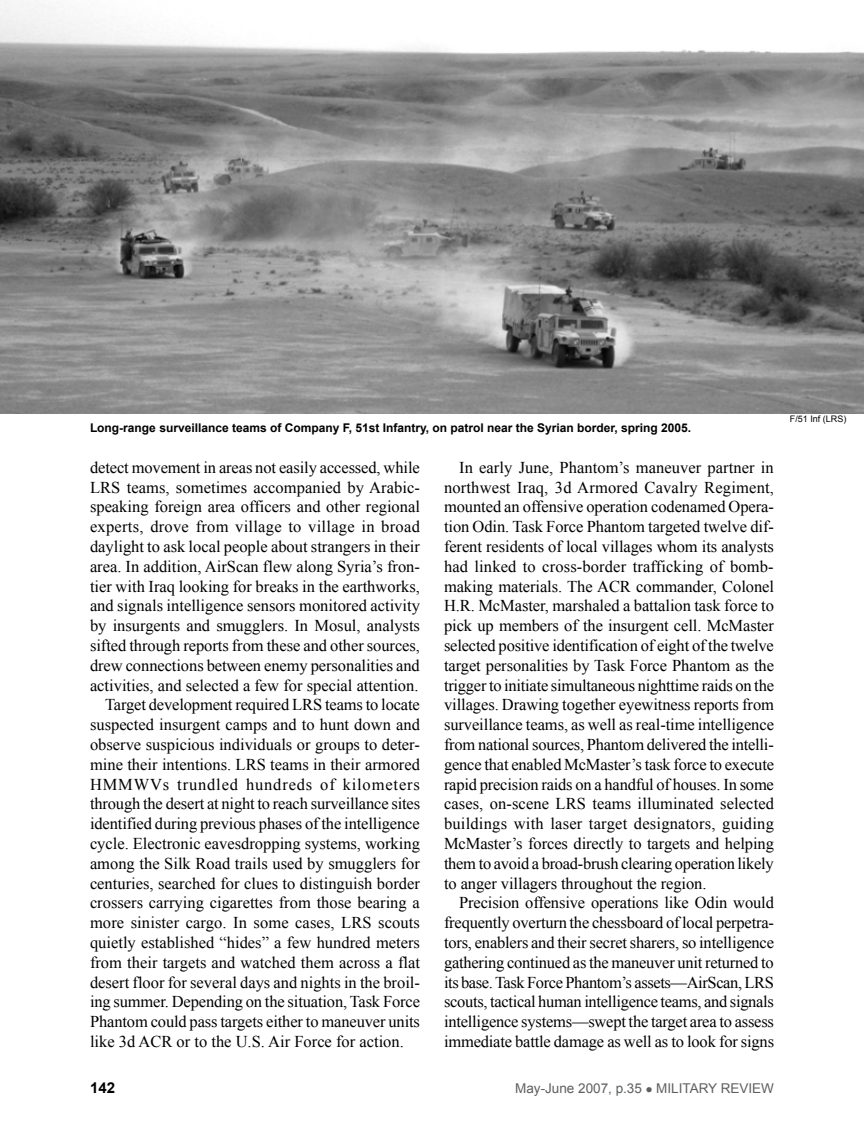
<style>
.page{position:relative;width:864px;height:1134px;background:#fff}
.page>*{position:absolute;margin:0;border:0;box-sizing:border-box;transform-origin:0 0}
.fob{font:16.5px/19.8px "Times New Roman";letter-spacing:-.01em;color:#000;text-align:justify}
.t1{font:700 15px "Arial";color:#000}
.subhead{font:13.5px "Arial";color:#5e5f5f}
.cutline{font:700 12px "Arial";color:#000}
.photocred{font:9px "Arial";color:#000}
</style>
<div class="page">
<img style="left:0;top:0;width:864px;height:413px">
<p class="cutline" style="left:90px;top:420px;width:603px">Long-range surveillance teams of Company F, 51st Infantry, on patrol near the Syrian border, spring 2005.</p>
<p class="fob" style="left:90px;top:457px;width:331px">detect movement in areas not easily accessed, while<br>LRS</p>
<p class="fob" style="left:90px;top:477px;width:332px;text-indent:37px">teams, sometimes accompanied by Arabic&shy;speaking foreign area officers and other regional experts, drove from village to village in broad daylight to ask local people about strangers in their area. In addition, AirScan flew along Syria’s fron&shy;tier with Iraq looking for breaks in the earthworks, and signals intelligence sensors monitored activity by insurgents and smugglers. In Mosul, analysts sifted through reports from these and other sources, drew connections between enemy personalities and activities, and selected a few for special attention.</p>
<p class="fob" style="left:105px;top:695px;width:198px">Target development required LRS</p>
<p class="fob" style="left:90px;top:695px;width:331px;text-indent:235px">teams to locate suspected insurgent camps and to hunt down and observe suspicious individuals or groups to deter&shy;mine their intentions. LRS</p>
<p class="fob" style="left:90px;top:754px;width:332px;text-indent:180px">teams in their armored HMMWVs trundled hundreds of kilometers through the desert at night to reach surveillance sites identified during previous phases of the intelligence cycle. Electronic eavesdropping systems, working among the Silk Road trails used by smugglers for centuries, searched for clues to distinguish border crossers carrying cigarettes from those bearing a more sinister cargo. In some cases, LRS</p>
<p class="fob" style="left:90px;top:913px;width:332px;text-indent:288px">scouts quietly established “hides” a few hundred meters from their targets and watched them across a flat desert floor for several days and nights in the broil&shy;ing summer. Depending on the situation, Task Force Phantom could pass targets either to maneuver units like 3d ACR or to the U.S. Air Force for action.</p>
<p class="fob" style="left:444px;top:457px;width:332px;text-indent:15px">In early June, Phantom’s maneuver partner in northwest Iraq, 3d Armored Cavalry Regiment, mounted an offensive operation codenamed Opera&shy;tion Odin. Task Force Phantom targeted twelve dif&shy;ferent residents of local villages whom its analysts had linked to cross-border trafficking of bomb&shy;making materials. The ACR commander, Colonel H.R. McMaster, marshaled a battalion task force to pick up members of the insurgent cell. McMaster selected positive identification of eight of the twelve target personalities by Task Force Phantom as the trigger to initiate simultaneous nighttime raids on the villages. Drawing together eyewitness reports from surveillance teams, as well as real-time intelligence from national sources, Phantom delivered the intelli&shy;gence that enabled McMaster’s task force to execute rapid precision raids on a handful of houses. In some cases, on-scene LRS</p>
<p class="fob" style="left:444px;top:794px;width:332px;text-indent:148px">teams illuminated selected buildings with laser target designators, guiding McMaster’s forces directly to targets and helping them to avoid a broad-brush clearing operation likely to anger villagers throughout the region.</p>
<p class="fob" style="left:444px;top:893px;width:332px;text-align:left;text-indent:15px">Precision offensive operations like Odin would frequently overturn the chessboard of local perpetra&shy;tors, enablers and their secret sharers, so intelligence gathering continued as the maneuver unit returned to its base. Task Force Phantom’s assets—AirScan, LRS scouts, tactical human intelligence teams, and signals intelligence systems—swept the target area to assess immediate battle damage as well as to look for signs</p>
<p class="t1" style="left:90px;top:1078px;width:27px">142</p>
<p class="subhead" style="left:515px;top:1080px;width:260px">MAY-JUNE 2007, P.35 ● MILITARY REVIEW</p>
<p class="photocred" style="left:790px;top:413px;width:58px">F/51 I NF (LRS)</p>
</div>
